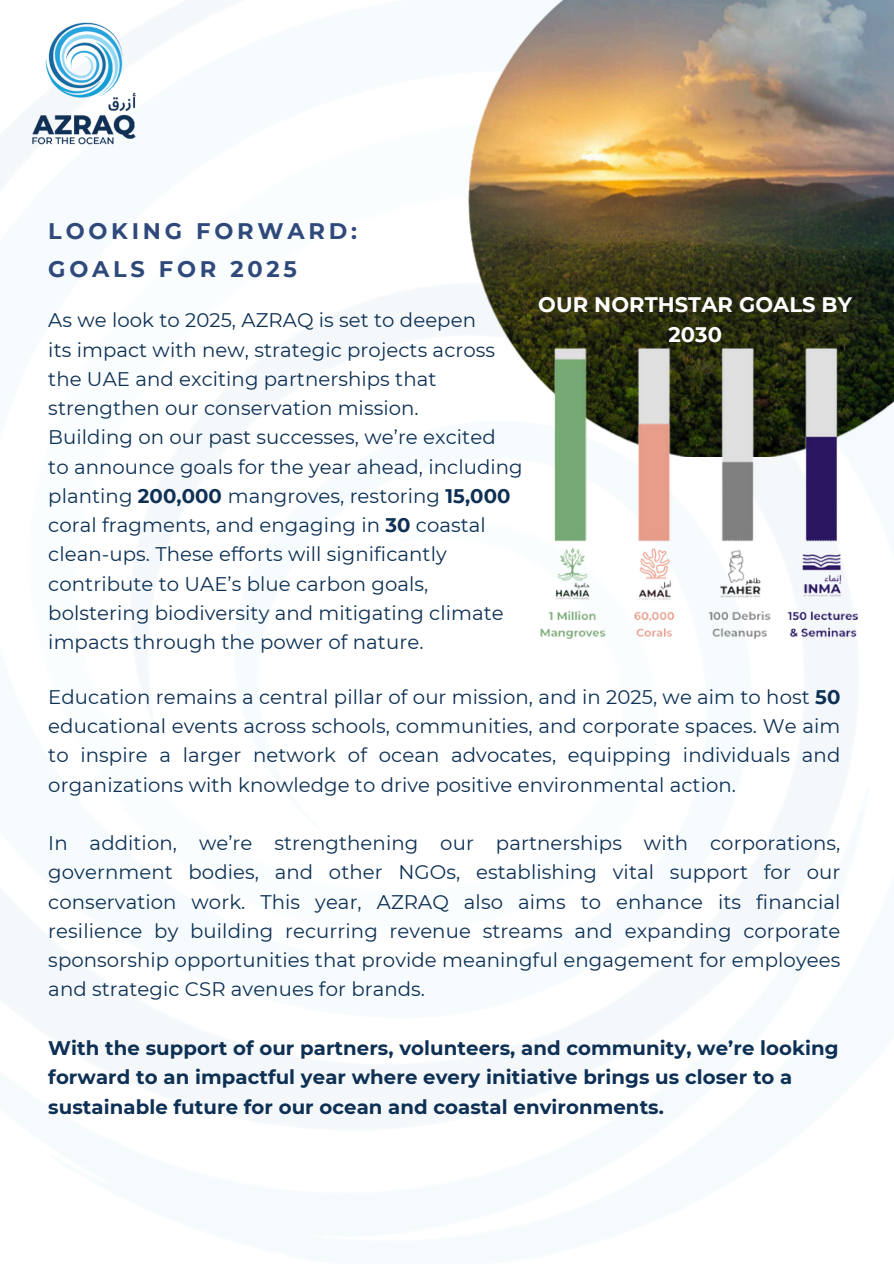
<style>
.page{position:relative;width:894px;height:1264px;background:#fff}
.page>*{position:absolute;margin:0;border:0;box-sizing:border-box;transform-origin:0 0}
.t1{font:700 22.5px/38.2px "Montserrat";letter-spacing:.17em;color:#2f497b}
.t2{font:700 21px/29.2px "Montserrat";letter-spacing:.005em;color:#fff;text-align:center}
.t3{font:19.65px/29.2px "Montserrat";letter-spacing:.005em;color:#0d3054;text-align:justify}
.t4{font:700 19.65px/29.2px "Montserrat";letter-spacing:.005em;color:#0d3054}
.s1{font-weight:700}
</style>
<div class="page">
<img style="left:468px;top:0;width:425px;height:329px">
<img style="left:32px;top:22px;width:104px;height:123px">
<img style="left:501px;top:329px;width:392px;height:310px">
<p class="t1" style="left:48px;top:211px;width:310px">LOOKING FORWARD:<br>GOALS FOR 2025</p>
<p class="t3" style="left:48px;top:305px;width:429px">As we look to 2025, AZRAQ is set to deepen</p>
<p class="t3" style="left:48px;top:335px;width:448px">its impact with new, strategic projects across</p>
<h1 class="t3" style="left:48px;top:364px;width:389px">the UAE and exciting partnerships that</h1>
<h1 class="t3" style="left:48px;top:393px;width:372px">strengthen our conservation mission.</h1>
<p class="t3" style="left:48px;top:422px;width:448px">Building on our past successes, we’re excited</p>
<p class="t3" style="left:48px;top:452px;width:476px">to announce goals for the year ahead, including</p>
<p class="t3" style="left:48px;top:481px;width:463px">planting <span class="s1">200,000</span> mangroves, restoring <span class="s1">15,000</span></p>
<p class="t3" style="left:48px;top:510px;width:439px">coral fragments, and engaging in <span class="s1">30</span> coastal</p>
<p class="t3" style="left:48px;top:540px;width:400px">clean-ups. These efforts will significantly</p>
<p class="t3" style="left:48px;top:569px;width:381px">contribute to UAE’s blue carbon goals,</p>
<p class="t3" style="left:48px;top:598px;width:457px">bolstering biodiversity and mitigating climate</p>
<p class="t3" style="left:48px;top:627px;width:376px">impacts through the power of nature.</p>
<p class="t3" style="left:48px;top:682px;width:793px">Education remains a central pillar of our mission, and in 2025, we aim to host <span class="s1">50 </span>educational events across schools, communities, and corporate spaces. We aim to inspire a larger network of ocean advocates, equipping individuals and organizations with knowledge to drive positive environmental action.</p>
<p class="t3" style="left:48px;top:828px;width:793px">In addition, we’re strengthening our partnerships with corporations, government bodies, and other NGOs, establishing vital support for our conservation work. This year, AZRAQ also aims to enhance its financial resilience by building recurring revenue streams and expanding corporate sponsorship opportunities that provide meaningful engagement for employees and strategic CSR avenues for brands.</p>
<p class="t4" style="left:48px;top:1033px;width:791px">With the support of our partners, volunteers, and community, we’re looking forward to an impactful year where every initiative brings us closer to a sustainable future for our ocean and coastal environments.</p>
<p class="t2" style="left:538px;top:290px;width:315px">OUR NORTHSTAR GOALS BY<br>2030</p>
</div>
